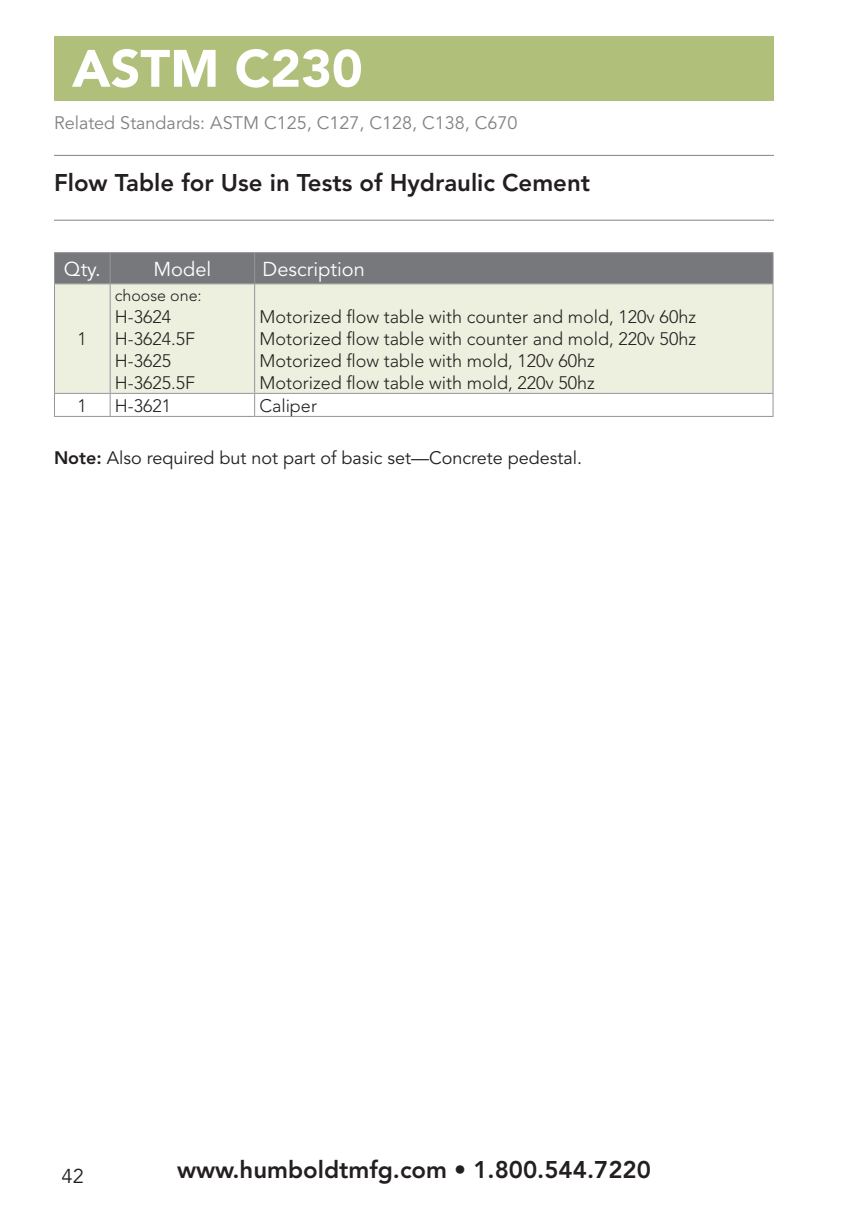
<style>
.page{position:relative;width:864px;height:1224px;background:#fff}
.page>*{position:absolute;margin:0;border:0;box-sizing:border-box;transform-origin:0 0}
.t1{font:900 52px "Avenir";color:#fff}
.t2{font:800 24px "Avenir";color:#231f20}
.t3{font:20px "Avenir";color:#fff}
.t4{font:20px "Avenir";color:#231f20}
.t5{font:300 18px "Avenir";color:#231f20}
.t6{font:18px "Avenir";color:#231f20}
.Standards{font:18px "Avenir";color:#808285}
.t7{font:300 16px "Avenir";color:#231f20}
.s1{font-weight:800}
</style>
<div class="page">
<div style="left:54px;top:36px;width:720px;height:65px;background:#b0c07b"></div>
<hr style="left:54px;top:155px;width:720px;height:1px;background:#808285">
<hr style="left:54px;top:220px;width:720px;height:1px;background:#808285">
<div style="left:55px;top:253px;width:718px;height:30px;background:#76787b"></div>
<div style="left:55px;top:284px;width:718px;height:109px;background:#edf0df"></div>
<hr style="left:54px;top:284px;width:1px;height:109px;background:#939598">
<hr style="left:110px;top:284px;width:1px;height:109px;background:#939598">
<hr style="left:254px;top:284px;width:1px;height:109px;background:#939598">
<hr style="left:773px;top:284px;width:1px;height:109px;background:#939598">
<svg style="left:54px;top:393px;width:720px;height:23px"></svg>
<hr style="left:54px;top:416px;width:56px;height:1px;background:#939598">
<hr style="left:110px;top:416px;width:145px;height:1px;background:#939598">
<hr style="left:255px;top:416px;width:519px;height:1px;background:#939598">
<hr style="left:54px;top:252px;width:56px;height:1px;background:#939598">
<hr style="left:54px;top:253px;width:1px;height:30px;background:#939598">
<hr style="left:110px;top:252px;width:145px;height:1px;background:#939598">
<hr style="left:110px;top:253px;width:1px;height:30px;background:#939598">
<hr style="left:255px;top:252px;width:519px;height:1px;background:#939598">
<hr style="left:254px;top:253px;width:1px;height:30px;background:#939598">
<hr style="left:773px;top:253px;width:1px;height:30px;background:#939598">
<hr style="left:54px;top:283px;width:56px;height:1px;background:#939598">
<hr style="left:110px;top:283px;width:145px;height:1px;background:#939598">
<hr style="left:255px;top:283px;width:519px;height:1px;background:#939598">
<p class="t1" style="left:72px;top:37px;width:292px">ASTM C230</p>
<p class="Standards" style="left:54px;top:112px;width:465px">Related Standards: ASTM C125, C127, C128, C138, C670</p>
<p class="t2" style="left:54px;top:169px;width:538px">Flow Table for Use in Tests of Hydraulic Cement</p>
<p class="t3" style="left:64px;top:257px;width:38px">Qty.</p>
<p class="t3" style="left:154px;top:257px;width:59px">Model</p>
<p class="t3" style="left:263px;top:257px;width:104px">Description</p>
<p class="t5" style="left:78px;top:329px;width:11px">1</p>
<p class="t7" style="left:115px;top:286px;width:88px">choose one:</p>
<p class="t5" style="left:115px;top:306px;width:58px">H-3624</p>
<p class="t5" style="left:115px;top:328px;width:82px">H-3624.5F</p>
<p class="t5" style="left:115px;top:350px;width:58px">H-3625</p>
<p class="t5" style="left:115px;top:372px;width:82px">H-3625.5F</p>
<p class="t5" style="left:259px;top:306px;width:438px">Motorized flow table with counter and mold, 120v 60hz</p>
<p class="t5" style="left:259px;top:328px;width:438px">Motorized flow table with counter and mold, 220v 50hz</p>
<p class="t5" style="left:259px;top:350px;width:337px">Motorized flow table with mold, 120v 60hz</p>
<p class="t5" style="left:259px;top:372px;width:337px">Motorized flow table with mold, 220v 50hz</p>
<p class="t5" style="left:78px;top:395px;width:11px">1</p>
<p class="t5" style="left:115px;top:395px;width:58px">H-3621</p>
<p class="t5" style="left:259px;top:395px;width:59px">Caliper</p>
<p class="t6" style="left:54px;top:447px;width:530px"><span class="s1">Note:</span> Also required but not part of basic set—Concrete pedestal.</p>
<p class="t4" style="left:62px;top:1165px;width:24px">42</p>
<h2 class="t2" style="left:177px;top:1156px;width:475px">www.humboldtmfg.com • 1.800.544.7220</h2>
</div>
